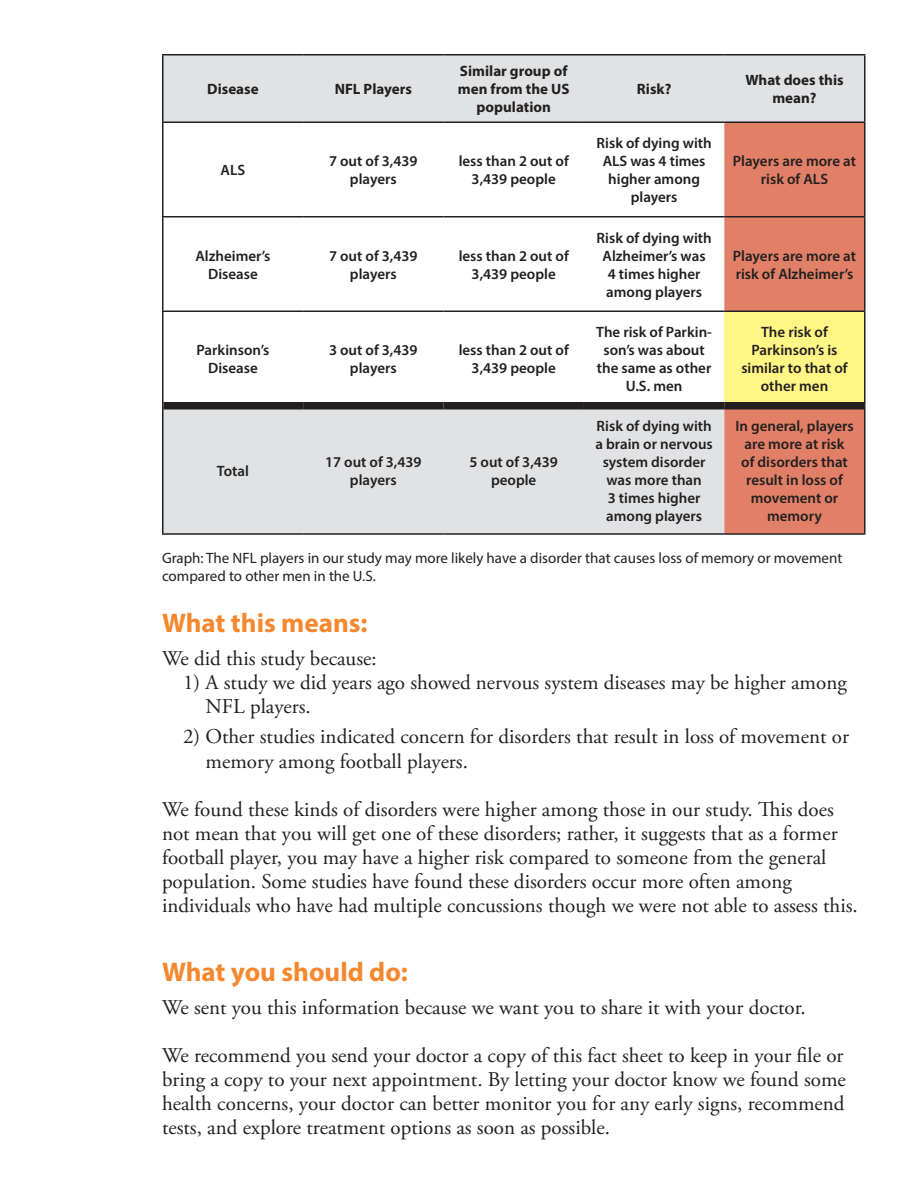
<style>
.page{position:relative;width:918px;height:1188px;background:#fff}
.page>*{position:absolute;margin:0;border:0;box-sizing:border-box;transform-origin:0 0}
.t1{font:700 27px "Myriad Pro";color:#f5882e}
.t2{font:21px/24px "Adobe Garamond Pro";color:#231f20}
.t3{font:600 15px/18px "Myriad Pro";color:#231f20;text-align:center}
.t4{font:15px/18px "Myriad Pro";color:#231f20}
.t5{font:700 15px/18px "Myriad Pro";color:#231f20;text-align:center}
</style>
<div class="page">
<svg style="left:164px;top:56px;width:700px;height:477px"></svg>
<svg style="left:724px;top:123px;width:140px;height:410px;background:#e18269"></svg>
<div style="left:724px;top:311px;width:141px;height:95px;background:#fff685"></div>
<hr style="left:162px;top:54px;width:141px;height:2px;background:#231f20">
<hr style="left:162px;top:56px;width:2px;height:66px;background:#231f20">
<hr style="left:303px;top:54px;width:141px;height:2px;background:#231f20">
<hr style="left:444px;top:54px;width:140px;height:2px;background:#231f20">
<hr style="left:584px;top:54px;width:140px;height:2px;background:#231f20">
<hr style="left:724px;top:54px;width:141px;height:2px;background:#231f20">
<hr style="left:864px;top:56px;width:2px;height:66px;background:#231f20">
<hr style="left:162px;top:122px;width:141px;height:1px;background:#231f20">
<hr style="left:162px;top:123px;width:2px;height:93px;background:#231f20">
<hr style="left:303px;top:122px;width:141px;height:1px;background:#231f20">
<hr style="left:444px;top:122px;width:140px;height:1px;background:#231f20">
<hr style="left:584px;top:122px;width:140px;height:1px;background:#231f20">
<hr style="left:724px;top:122px;width:141px;height:1px;background:#231f20">
<hr style="left:864px;top:123px;width:2px;height:93px;background:#231f20">
<hr style="left:162px;top:216px;width:141px;height:2px;background:#231f20">
<hr style="left:162px;top:218px;width:2px;height:92px;background:#231f20">
<hr style="left:303px;top:216px;width:141px;height:2px;background:#231f20">
<hr style="left:444px;top:216px;width:140px;height:2px;background:#231f20">
<hr style="left:584px;top:216px;width:140px;height:2px;background:#231f20">
<hr style="left:724px;top:216px;width:141px;height:2px;background:#231f20">
<hr style="left:864px;top:218px;width:2px;height:92px;background:#231f20">
<hr style="left:162px;top:310px;width:141px;height:2px;background:#231f20">
<hr style="left:162px;top:312px;width:2px;height:94px;background:#231f20">
<hr style="left:303px;top:310px;width:141px;height:2px;background:#231f20">
<hr style="left:444px;top:310px;width:140px;height:2px;background:#231f20">
<hr style="left:584px;top:310px;width:140px;height:2px;background:#231f20">
<hr style="left:724px;top:310px;width:141px;height:2px;background:#231f20">
<hr style="left:864px;top:312px;width:2px;height:94px;background:#231f20">
<hr style="left:162px;top:406px;width:2px;height:127px;background:#231f20">
<hr style="left:864px;top:406px;width:2px;height:127px;background:#231f20">
<hr style="left:162px;top:533px;width:141px;height:2px;background:#231f20">
<hr style="left:303px;top:533px;width:141px;height:2px;background:#231f20">
<hr style="left:444px;top:533px;width:140px;height:2px;background:#231f20">
<hr style="left:584px;top:533px;width:140px;height:2px;background:#231f20">
<hr style="left:724px;top:533px;width:141px;height:2px;background:#231f20">
<div style="left:164px;top:402px;width:139px;height:8px;background:#231f20"></div>
<div style="left:303px;top:402px;width:141px;height:8px;background:#231f20"></div>
<div style="left:444px;top:402px;width:140px;height:8px;background:#231f20"></div>
<div style="left:584px;top:402px;width:140px;height:8px;background:#231f20"></div>
<div style="left:724px;top:402px;width:140px;height:8px;background:#231f20"></div>
<p class="t5" style="left:207px;top:80px;width:53px">Disease</p>
<p class="t5" style="left:335px;top:80px;width:79px">NFL Players</p>
<p class="t5" style="left:458px;top:62px;width:113px">Similar group of men from the US population</p>
<p class="t3" style="left:221px;top:161px;width:26px">ALS</p>
<p class="t3" style="left:329px;top:152px;width:90px">7 out of 3,439 players</p>
<p class="t3" style="left:459px;top:152px;width:112px">less than 2 out of<br>3,439 people</p>
<p class="t3" style="left:195px;top:246px;width:76px">Alzheimer’s<br>Disease</p>
<p class="t3" style="left:329px;top:246px;width:90px">7 out of 3,439 players</p>
<p class="t3" style="left:459px;top:246px;width:112px">less than 2 out of<br>3,439 people</p>
<p class="t3" style="left:197px;top:341px;width:74px">Parkinson’s<br>Disease</p>
<p class="t3" style="left:329px;top:341px;width:90px">3 out of 3,439 players</p>
<p class="t3" style="left:459px;top:341px;width:112px">less than 2 out of<br>3,439 people</p>
<p class="t5" style="left:637px;top:80px;width:36px">Risk?</p>
<p class="t5" style="left:745px;top:71px;width:100px">What does this mean?</p>
<p class="t3" style="left:597px;top:134px;width:117px">Risk of dying with<br>ALS was 4 times higher among players</p>
<p class="t3" style="left:597px;top:228px;width:117px">Risk of dying with<br>Alzheimer’s was<br>4 times higher among players</p>
<p class="t3" style="left:733px;top:152px;width:125px">Players are more at risk of ALS</p>
<p class="t3" style="left:733px;top:246px;width:125px;text-align:left">Players are more at risk of Alzheimer’s</p>
<p class="t3" style="left:596px;top:323px;width:117px">The risk of Parkin&shy;son’s was about the same as other<br>U.S. men</p>
<p class="t3" style="left:741px;top:323px;width:108px">The risk of<br>Parkinson’s is similar to that of other men</p>
<p class="t3" style="left:595px;top:416px;width:119px">Risk of dying with a brain or nervous system disorder was more than<br>3 times higher among players</p>
<p class="t3" style="left:735px;top:416px;width:120px">In general, players are more at risk<br>of disorders that result in loss of movement or memory</p>
<p class="t4" style="left:162px;top:548px;width:682px">Graph: The NFL players in our study may more likely have a disorder that causes loss of memory or movement compared to other men in the U.S.</p>
<p class="t1" style="left:162px;top:605px;width:207px">What this means:</p>
<p class="t2" style="left:162px;top:647px;width:216px">We did this study because:</p>
<p class="t2" style="left:205px;top:671px;width:643px;text-indent:-22px">1) A study we did years ago showed nervous system diseases may be higher among<br>NFL players.</p>
<p class="t2" style="left:205px;top:726px;width:645px;text-indent:-22px">2) Other studies indicated concern for disorders that result in loss of movement or memory among football players.</p>
<p class="t2" style="left:162px;top:798px;width:697px">We found these kinds of disorders were higher among those in our study. This does not mean that you will get one of these disorders; rather, it suggests that as a former football player, you may have a higher risk compared to someone from the general population. Some studies have found these disorders occur more often among individuals who have had multiple concussions though we were not able to assess this.</p>
<p class="t3" style="left:217px;top:461px;width:33px">Total</p>
<p class="t3" style="left:325px;top:452px;width:98px">17 out of 3,439 players</p>
<p class="t3" style="left:469px;top:452px;width:90px">5 out of 3,439 people</p>
<p class="t1" style="left:162px;top:954px;width:247px">What you should do:</p>
<p class="t2" style="left:162px;top:996px;width:645px">We sent you this information because we want you to share it with your doctor.</p>
<p class="t2" style="left:162px;top:1044px;width:685px;text-align:justify">We recommend you send your doctor a copy of this fact sheet to keep in your file or bring a copy to your next appointment. By letting your doctor know we found some health concerns, your doctor can better monitor you for any early signs, recommend tests, and explore treatment options as soon as possible.</p>
</div>
